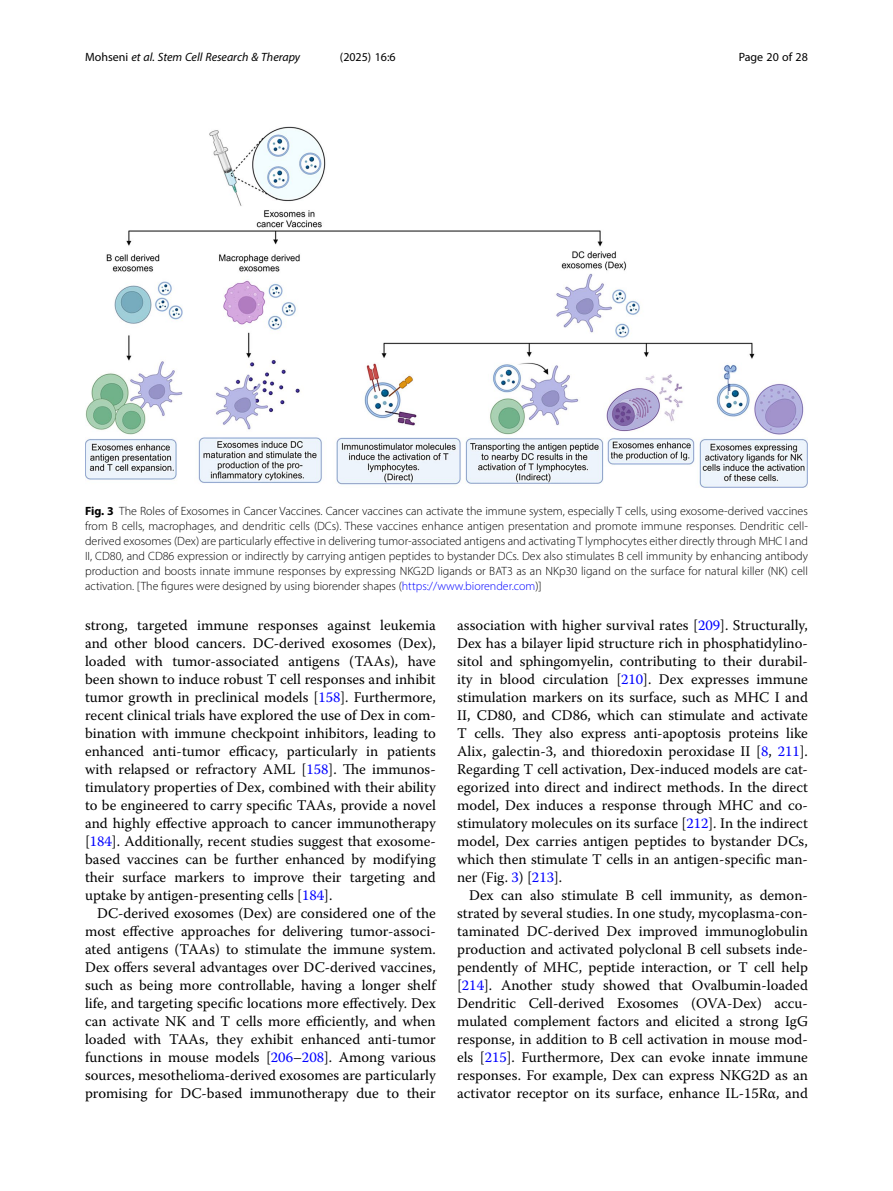
<style>
.page{position:relative;width:893px;height:1191px;background:#fff}
.page>*{position:absolute;margin:0;border:0;box-sizing:border-box;transform-origin:0 0}
.Body_Text_Indent{font:14.7px/18px "Warnock Pro";color:#000;text-align:justify}
.Figure_Caption{font:300 12px/15px "Myriad Pro";color:#000;text-align:justify}
.t1{font:italic 12px "Myriad Pro";color:#000}
.t2{font:12px "Myriad Pro";color:#000}
.s1{font-style:normal}
.s2{font-weight:700}
.s3{color:#00f}
</style>
<div class="page">
<img style="left:85px;top:126px;width:723px;height:361px">
<p class="t1" style="left:85px;top:50px;width:217px"><span class="s1">Mohseni</span> et al. Stem Cell Research &amp; Therapy</p>
<p class="t2" style="left:340px;top:50px;width:57px">(2025) 16:6</p>
<p class="t2" style="left:739px;top:50px;width:71px">Page 20 of 28</p>
<p class="Figure_Caption" style="left:85px;top:503px;width:724px"><span class="s2">Fig. 3</span> The Roles of Exosomes in Cancer Vaccines. Cancer vaccines can activate the immune system, especially T cells, using exosome-derived vaccines from B cells, macrophages, and dendritic cells (DCs). These vaccines enhance antigen presentation and promote immune responses. Dendritic cell&shy;derived exosomes (Dex) are particularly effective in delivering tumor-associated antigens and activating T lymphocytes either directly through MHC I and II, CD80, and CD86 expression or indirectly by carrying antigen peptides to bystander DCs. Dex also stimulates B cell immunity by enhancing antibody production and boosts innate immune responses by expressing NKG2D ligands or BAT3 as an NKp30 ligand on the surface for natural killer (NK) cell activation. [The figures were designed by using biorender shapes (<span class="s3">https://www.biorender.com</span>)]</p>
<p class="Body_Text_Indent" style="left:85px;top:616px;width:352px">strong, targeted immune responses against leukemia and other blood cancers. DC-derived exosomes (Dex), loaded with tumor-associated antigens (TAAs), have been shown to induce robust T cell responses and inhibit tumor growth in preclinical models [<span class="s3">158</span>]. Furthermore, recent clinical trials have explored the use of Dex in com&shy;bination with immune checkpoint inhibitors, leading to enhanced anti-tumor efficacy, particularly in patients with relapsed or refractory AML [<span class="s3">158</span>]. The immunos&shy;timulatory properties of Dex, combined with their ability to be engineered to carry specific TAAs, provide a novel and highly effective approach to cancer immunotherapy [<span class="s3">184</span>]. Additionally, recent studies suggest that exosome&shy;based vaccines can be further enhanced by modifying their surface markers to improve their targeting and uptake by antigen-presenting cells [<span class="s3">184</span>].</p>
<p class="Body_Text_Indent" style="left:85px;top:904px;width:352px;text-indent:12px">DC-derived exosomes (Dex) are considered one of the most effective approaches for delivering tumor-associ&shy;ated antigens (TAAs) to stimulate the immune system.<br>Dex offers several advantages over DC-derived vaccines, such as being more controllable, having a longer shelf life, and targeting specific locations more effectively. Dex can activate NK and T cells more efficiently, and when loaded with TAAs, they exhibit enhanced anti-tumor functions in mouse models [<span class="s3">206</span>–<span class="s3">208</span>]. Among various sources, mesothelioma-derived exosomes are particularly promising for DC-based immunotherapy due to their</p>
<p class="Body_Text_Indent" style="left:457px;top:616px;width:352px">association with higher survival rates [<span class="s3">209</span>]. Structurally, Dex has a bilayer lipid structure rich in phosphatidylino&shy;sitol and sphingomyelin, contributing to their durabil&shy;ity in blood circulation [<span class="s3">210</span>]. Dex expresses immune stimulation markers on its surface, such as MHC I and II, CD80, and CD86, which can stimulate and activate T cells. They also express anti-apoptosis proteins like Alix, galectin-3, and thioredoxin peroxidase II [<span class="s3">8</span>, <span class="s3">211</span>].<br>Regarding T cell activation, Dex-induced models are cat&shy;egorized into direct and indirect methods. In the direct model, Dex induces a response through MHC and co&shy;stimulatory molecules on its surface [<span class="s3">212</span>]. In the indirect model, Dex carries antigen peptides to bystander DCs, which then stimulate T cells in an antigen-specific man&shy;ner (Fig. <span class="s3">3</span>) [<span class="s3">213</span>].</p>
<p class="Body_Text_Indent" style="left:457px;top:886px;width:352px;text-indent:12px">Dex can also stimulate B cell immunity, as demon&shy;strated by several studies. In one study, mycoplasma-con&shy;taminated DC-derived Dex improved immunoglobulin production and activated polyclonal B cell subsets inde&shy;pendently of MHC, peptide interaction, or T cell help [<span class="s3">214</span>]. Another study showed that Ovalbumin-loaded Dendritic Cell-derived Exosomes (OVA-Dex) accu&shy;mulated complement factors and elicited a strong IgG response, in addition to B cell activation in mouse mod&shy;els [<span class="s3">215</span>]. Furthermore, Dex can evoke innate immune responses. For example, Dex can express NKG2D as an activator receptor on its surface, enhance IL-15Rα, and</p>
</div>
